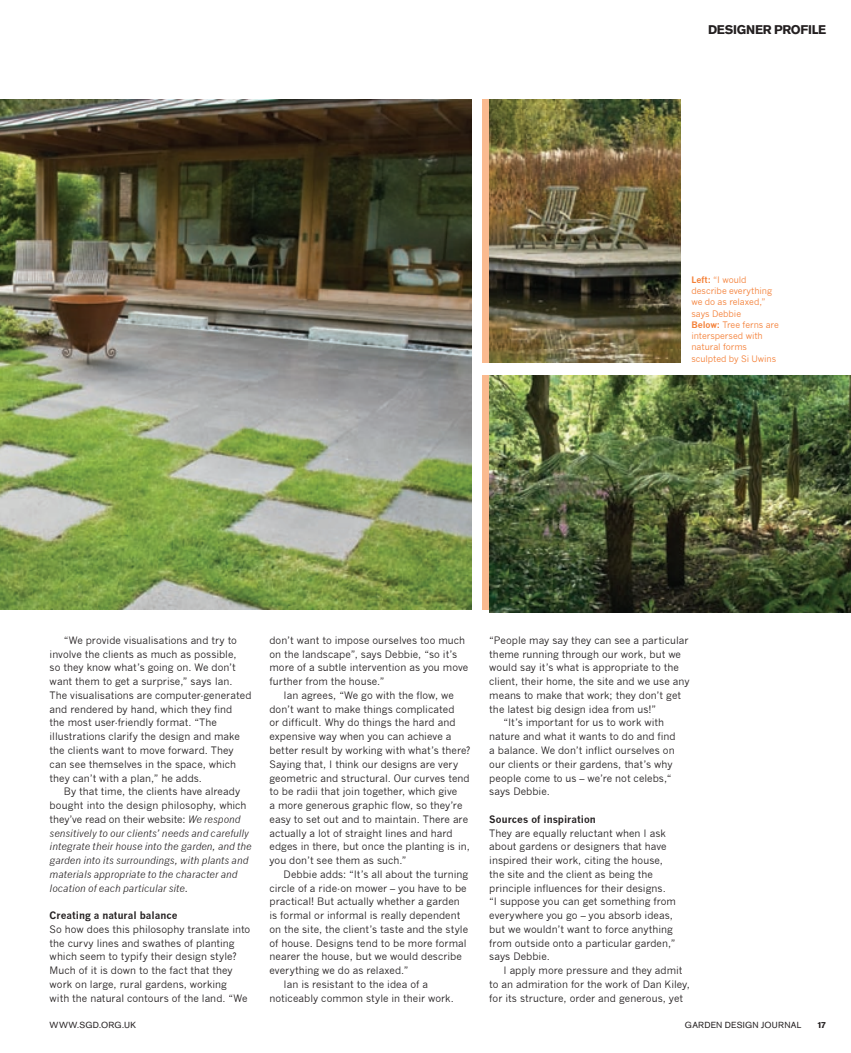
<style>
.page{position:relative;width:851px;height:1053px;background:#fff}
.page>*{position:absolute;margin:0;border:0;box-sizing:border-box;transform-origin:0 0}
.t1{font:700 12.5px "Akzidenz Grotesk BE";letter-spacing:-.02em;color:#231f20}
.t2{font:10px/13.8px "News Gothic";color:#231f20}
.t3{font:italic 10px/13.8px "News Gothic";letter-spacing:.005em;color:#231f20}
.t4{font:700 10px "News Gothic";color:#231f20}
.t5{font:8.75px/11.2px "News Gothic";letter-spacing:-.005em;color:#f47f36}
.t6{font:8.75px "Akzidenz Grotesk BE";letter-spacing:.03em;color:#231f20}
.t7{font:700 8.75px "Akzidenz Grotesk BE";color:#231f20}
.s1{font-weight:700}
.s2{font-style:normal}
</style>
<div class="page">
<div style="left:482px;top:376px;width:21px;height:233px;background:#faba8f"></div>
<div style="left:482px;top:99px;width:21px;height:264px;background:#faba8f"></div>
<img style="left:0;top:99px;width:471px;height:510px">
<img style="left:489px;top:375px;width:361px;height:237px">
<img style="left:489px;top:99px;width:191px;height:264px">
<p class="t1" style="left:708px;top:23px;width:120px">DESIGNER PROFILE</p>
<p class="t5" style="left:691px;top:274px;width:89px"><span class="s1">Left:</span> “I would describe everything we do as relaxed,” says Debbie<br><span class="s1">Below:</span> Tree ferns are interspersed with natural forms sculpted by Si Uwins</p>
<p class="t2" style="left:50px;top:633px;width:203px;text-indent:14px">“We provide visualisations and try to involve the clients as much as possible,<br>so they know what’s going on. We don’t want them to get a surprise,” says Ian.<br>The visualisations are computer-generated and rendered by hand, which they find<br>the most user-friendly format. “The illustrations clarify the design and make the clients want to move forward. They can see themselves in the space, which they can’t with a plan,” he adds.</p>
<p class="t3" style="left:50px;top:784px;width:203px;text-indent:14px"><span class="s2">By that time, the clients have already bought into the design philosophy, which they’ve read on their website:</span> We respond sensitively to our clients’ needs and carefully integrate their house into the garden, and the garden into its surroundings, with plants and materials appropriate to the character and location of each particular site.</p>
<p class="t4" style="left:50px;top:909px;width:129px">Creating a natural balance</p>
<p class="t2" style="left:50px;top:922px;width:202px">So how does this philosophy translate into the curvy lines and swathes of planting which seem to typify their design style?<br>Much of it is down to the fact that they work on large, rural gardens, working<br>with the natural contours of the land. “We</p>
<p class="t2" style="left:269px;top:633px;width:200px">don’t want to impose ourselves too much on the landscape”, says Debbie, “so it’s more of a subtle intervention as you move further from the house.”</p>
<p class="t2" style="left:269px;top:688px;width:202px;text-indent:14px">Ian agrees, “We go with the flow, we don’t want to make things complicated<br>or difficult. Why do things the hard and expensive way when you can achieve a better result by working with what’s there?<br>Saying that, I think our designs are very geometric and structural. Our curves tend to be radii that join together, which give<br>a more generous graphic flow, so they’re easy to set out and to maintain. There are actually a lot of straight lines and hard edges in there, but once the planting is in, you don’t see them as such.”</p>
<p class="t2" style="left:283px;top:867px;width:186px">Debbie adds: “It’s all about the turning</p>
<p class="t2" style="left:269px;top:881px;width:199px">circle of a ride-on mower – you have to be</p>
<p class="t2" style="left:269px;top:894px;width:192px">practical! But actually whether a garden</p>
<p class="t2" style="left:269px;top:908px;width:192px">is formal or informal is really dependent</p>
<p class="t2" style="left:269px;top:922px;width:200px">on the site, the client’s taste and the style</p>
<p class="t2" style="left:269px;top:936px;width:198px">of house. Designs tend to be more formal</p>
<p class="t2" style="left:269px;top:949px;width:194px">nearer the house, but we would describe</p>
<p class="t2" style="left:269px;top:963px;width:140px">everything we do as relaxed.”</p>
<p class="t2" style="left:283px;top:977px;width:146px">Ian is resistant to the idea of a</p>
<p class="t2" style="left:269px;top:991px;width:186px">noticeably common style in their work.</p>
<p class="t2" style="left:489px;top:633px;width:201px">“People may say they can see a particular</p>
<p class="t2" style="left:489px;top:647px;width:193px">theme running through our work, but we</p>
<p class="t2" style="left:489px;top:661px;width:191px">would say it’s what is appropriate to the</p>
<p class="t2" style="left:489px;top:674px;width:201px">client, their home, the site and we use any</p>
<p class="t2" style="left:489px;top:688px;width:193px">means to make that work; they don’t get</p>
<p class="t2" style="left:489px;top:702px;width:168px">the latest big design idea from us!”</p>
<p class="t2" style="left:503px;top:716px;width:162px">“It’s important for us to work with</p>
<p class="t2" style="left:489px;top:729px;width:188px">nature and what it wants to do and find</p>
<p class="t2" style="left:489px;top:743px;width:187px">a balance. We don’t inflict ourselves on</p>
<p class="t2" style="left:489px;top:757px;width:185px">our clients or their gardens, that’s why</p>
<p class="t2" style="left:489px;top:771px;width:183px">people come to us – we’re not celebs,“</p>
<p class="t2" style="left:489px;top:784px;width:62px">says Debbie.</p>
<p class="t4" style="left:489px;top:813px;width:108px">Sources of inspiration</p>
<p class="t2" style="left:489px;top:826px;width:188px">They are equally reluctant when I ask about gardens or designers that have inspired their work, citing the house, the site and the client as being the principle influences for their designs. “I suppose you can get something from everywhere you go – you absorb ideas, but we wouldn’t want to force anything from outside onto a particular garden,” says Debbie.</p>
<p class="t2" style="left:489px;top:963px;width:202px;text-indent:14px">I apply more pressure and they admit to an admiration for the work of Dan Kiley, for its structure, order and generous, yet</p>
<p class="t6" style="left:50px;top:1019px;width:38px">WWW.SGD</p>
<p class="t6" style="left:99px;top:1019px;width:10px">.ORG</p>
<p class="t6" style="left:122px;top:1019px;width:7px">.UK</p>
<p class="t6" style="left:684px;top:1019px;width:118px">GARDEN DESIGN JOURNAL</p>
<p class="t7" style="left:816px;top:1019px;width:11px">17</p>
</div>
